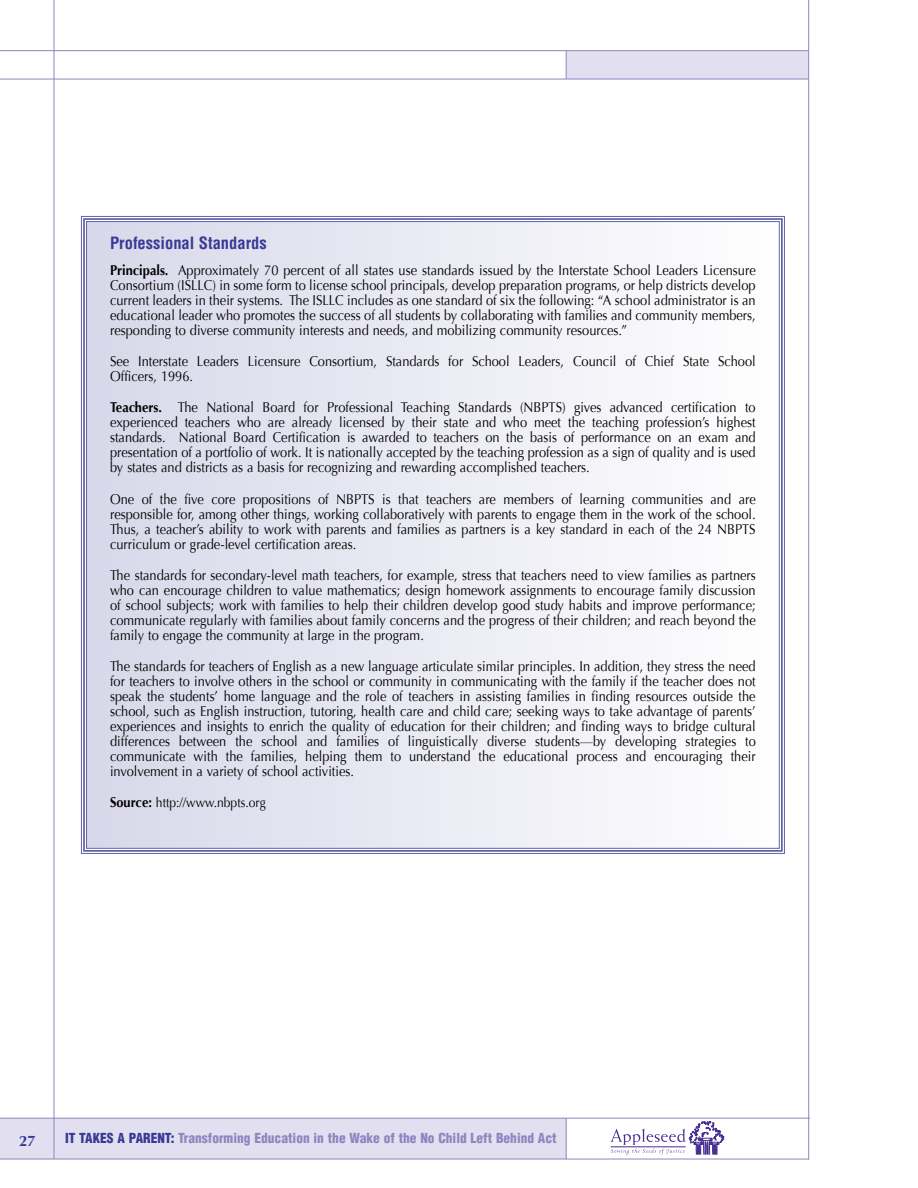
<style>
.page{position:relative;width:918px;height:1188px;background:#fff}
.page>*{position:absolute;margin:0;border:0;box-sizing:border-box;transform-origin:0 0}
.t1{font:700 condensed 16.5px "Helvetica";color:#393996}
.t2{font:700 15px "Optima";color:#393996}
.t3{font:14.25px/15px "Optima";color:#000;text-align:justify;scale:.9 1}
.t4{font:900 condensed 13.5px "Helvetica";color:#8d87c0}
.t5{font:13.5px "Optima";color:#000;scale:.9 1}
.s1{font-weight:700}
.s2{font-weight:700;font-size:14.25px}
.s3{color:#393996}
</style>
<div class="page">
<div style="left:566px;top:51px;width:242px;height:28px;background:#e2e0f0"></div>
<hr style="left:808px;top:0;width:1px;height:1160px;background:#8d87c0">
<hr style="left:0;top:50px;width:809px;height:1px;background:#8d87c0">
<hr style="left:0;top:79px;width:809px;height:1px;background:#8d87c0">
<div style="left:0;top:1118px;width:566px;height:41px;background:#e2e0f0"></div>
<hr style="left:0;top:1118px;width:810px;height:1px;background:#8d87c0">
<hr style="left:0;top:1159px;width:809px;height:1px;background:#8d87c0">
<hr style="left:566px;top:1118px;width:1px;height:41px;background:#8d87c0">
<svg style="left:566px;top:51px;width:1px;height:28px"></svg>
<hr style="left:54px;top:0;width:1px;height:1159px;background:#8d87c0">
<svg style="left:611px;top:1121px;width:113px;height:34px"></svg>
<svg style="left:81px;top:216px;width:704px;height:638px"></svg>
<p class="t1" style="left:110px;top:232px;width:158px">Professional Standards</p>
<p class="t3" style="left:110px;top:263px;width:719px"><span class="s1">Principals.</span> Approximately 70 percent of all states use standards issued by the Interstate School Leaders Licensure Consortium (ISLLC) in some form to license school principals, develop preparation programs, or help districts develop current leaders in their systems. The ISLLC includes as one standard of six the following: “A school administrator is an educational leader who promotes the success of all students by collaborating with families and community members, responding to diverse community interests and needs, and mobilizing community resources.”</p>
<p class="t3" style="left:110px;top:354px;width:719px">See Interstate Leaders Licensure Consortium, Standards for School Leaders, Council of Chief State School<br>Officers, 1996.</p>
<p class="t3" style="left:110px;top:400px;width:719px"><span class="s1">Teachers.</span> The National Board for Professional Teaching Standards (NBPTS) gives advanced certification to experienced teachers who are already licensed by their state and who meet the teaching profession’s highest standards. National Board Certification is awarded to teachers on the basis of performance on an exam and presentation of a portfolio of work. It is nationally accepted by the teaching profession as a sign of quality and is used by states and districts as a basis for recognizing and rewarding accomplished teachers.</p>
<p class="t3" style="left:110px;top:491px;width:719px">One of the five core propositions of NBPTS is that teachers are members of learning communities and are responsible for, among other things, working collaboratively with parents to engage them in the work of the school.<br>Thus, a teacher’s ability to work with parents and families as partners is a key standard in each of the 24 NBPTS curriculum or grade-level certification areas.</p>
<p class="t3" style="left:110px;top:568px;width:719px">The standards for secondary-level math teachers, for example, stress that teachers need to view families as partners who can encourage children to value mathematics; design homework assignments to encourage family discussion of school subjects; work with families to help their children develop good study habits and improve performance; communicate regularly with families about family concerns and the progress of their children; and reach beyond the family to engage the community at large in the program.</p>
<p class="t3" style="left:110px;top:659px;width:719px">The standards for teachers of English as a new language articulate similar principles. In addition, they stress the need for teachers to involve others in the school or community in communicating with the family if the teacher does not speak the students’ home language and the role of teachers in assisting families in finding resources outside the school, such as English instruction, tutoring, health care and child care; seeking ways to take advantage of parents’ experiences and insights to enrich the quality of education for their children; and finding ways to bridge cultural differences between the school and families of linguistically diverse students—by developing strategies to communicate with the families, helping them to understand the educational process and encouraging their involvement in a variety of school activities.</p>
<p class="t5" style="left:110px;top:794px;width:174px"><span class="s2">Source:</span> http://www.nbpts.org</p>
<p class="t2" style="left:19px;top:1132px;width:18px">27</p>
<p class="t4" style="left:65px;top:1129px;width:493px"><span class="s3">IT TAKES A PARENT:</span> Transforming Education in the Wake of the No Child Left Behind Act</p>
</div>
